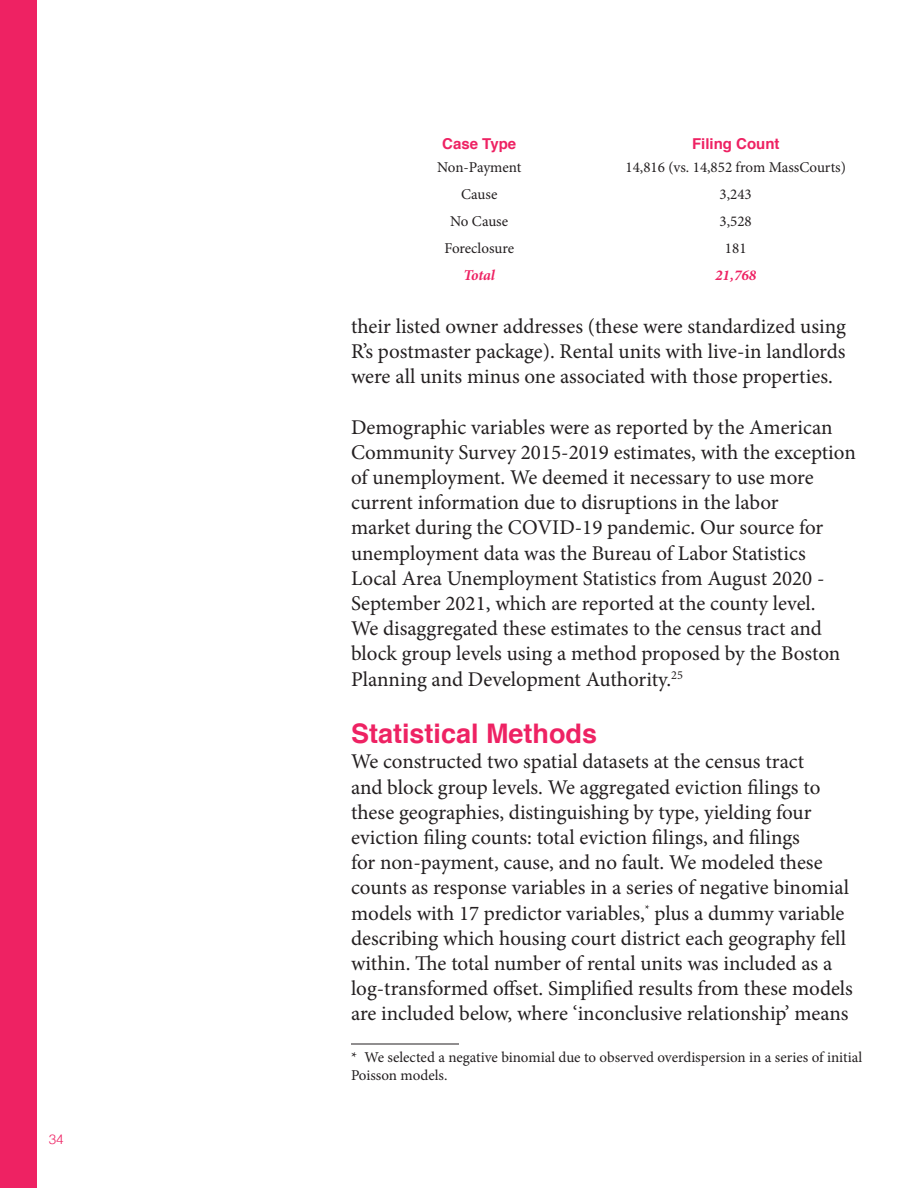
<style>
.page{position:relative;width:918px;height:1188px;background:#fff}
.page>*{position:absolute;margin:0;border:0;box-sizing:border-box;transform-origin:0 0}
.Callout{font:700 27px "Helvetica";color:#ee2263}
.t1{font:21px/25.2px "Minion Pro";color:#231f20}
.t2{font:15px/18px "Minion Pro";color:#231f20}
.t3{font:700 15px "Helvetica";color:#ee2263}
.t4{font:italic 700 15px "Minion Pro";letter-spacing:-.005em;color:#ee2263}
.t5{font:300 13.5px "Helvetica";color:#ee2263}
</style>
<div class="page">
<div style="left:0;top:0;width:37px;height:1188px;background:#ee2263"></div>
<hr style="left:351px;top:1044px;width:108px;height:1px;background:#231f20">
<p class="t5" style="left:49px;top:1127px;width:17px">34</p>
<p class="t3" style="left:442px;top:131px;width:75px">Case Type</p>
<p class="t3" style="left:692px;top:131px;width:89px">Filing Count</p>
<p class="t2" style="left:437px;top:158px;width:86px">Non-Payment</p>
<p class="t2" style="left:626px;top:158px;width:222px">14,816 (vs. 14,852 from MassCourts)</p>
<p class="t2" style="left:461px;top:185px;width:38px">Cause</p>
<p class="t2" style="left:720px;top:185px;width:34px">3,243</p>
<p class="t2" style="left:450px;top:212px;width:60px">No Cause</p>
<p class="t2" style="left:720px;top:212px;width:34px">3,528</p>
<p class="t2" style="left:444px;top:239px;width:71px">Foreclosure</p>
<p class="t2" style="left:725px;top:239px;width:23px">181</p>
<p class="t4" style="left:463px;top:265px;width:33px">Total</p>
<p class="t4" style="left:715px;top:265px;width:43px">21,768</p>
<p class="t1" style="left:351px;top:314px;width:496px;text-align:justify">their listed owner addresses (these were standardized using R’s postmaster package). Rental units with live-in landlords were all units minus one associated with those properties.</p>
<p class="t1" style="left:351px;top:414px;width:506px">Demographic variables were as reported by the American Community Survey 2015-2019 estimates, with the exception of unemployment. We deemed it necessary to use more current information due to disruptions in the labor<br>market during the COVID-19 pandemic. Our source for unemployment data was the Bureau of Labor Statistics Local Area Unemployment Statistics from August 2020 - September 2021, which are reported at the county level.<br>We disaggregated these estimates to the census tract and block group levels using a method proposed by the Boston Planning and Development Authority.<sup>25</sup></p>
<p class="Callout" style="left:351px;top:712px;width:248px">Statistical Methods</p>
<p class="t1" style="left:351px;top:749px;width:503px">We constructed two spatial datasets at the census tract<br>and block group levels. We aggregated eviction filings to these geographies, distinguishing by type, yielding four eviction filing counts: total eviction filings, and filings<br>for non-payment, cause, and no fault. We modeled these counts as response variables in a series of negative binomial models with 17 predictor variables,<sup>*</sup> plus a dummy variable describing which housing court district each geography fell within. The total number of rental units was included as a log-transformed offset. Simplified results from these models are included below, where ‘inconclusive relationship’ means</p>
<p class="t2" style="left:351px;top:1048px;width:513px">* We selected a negative binomial due to observed overdispersion in a series of initial<br>Poisson models.</p>
</div>
